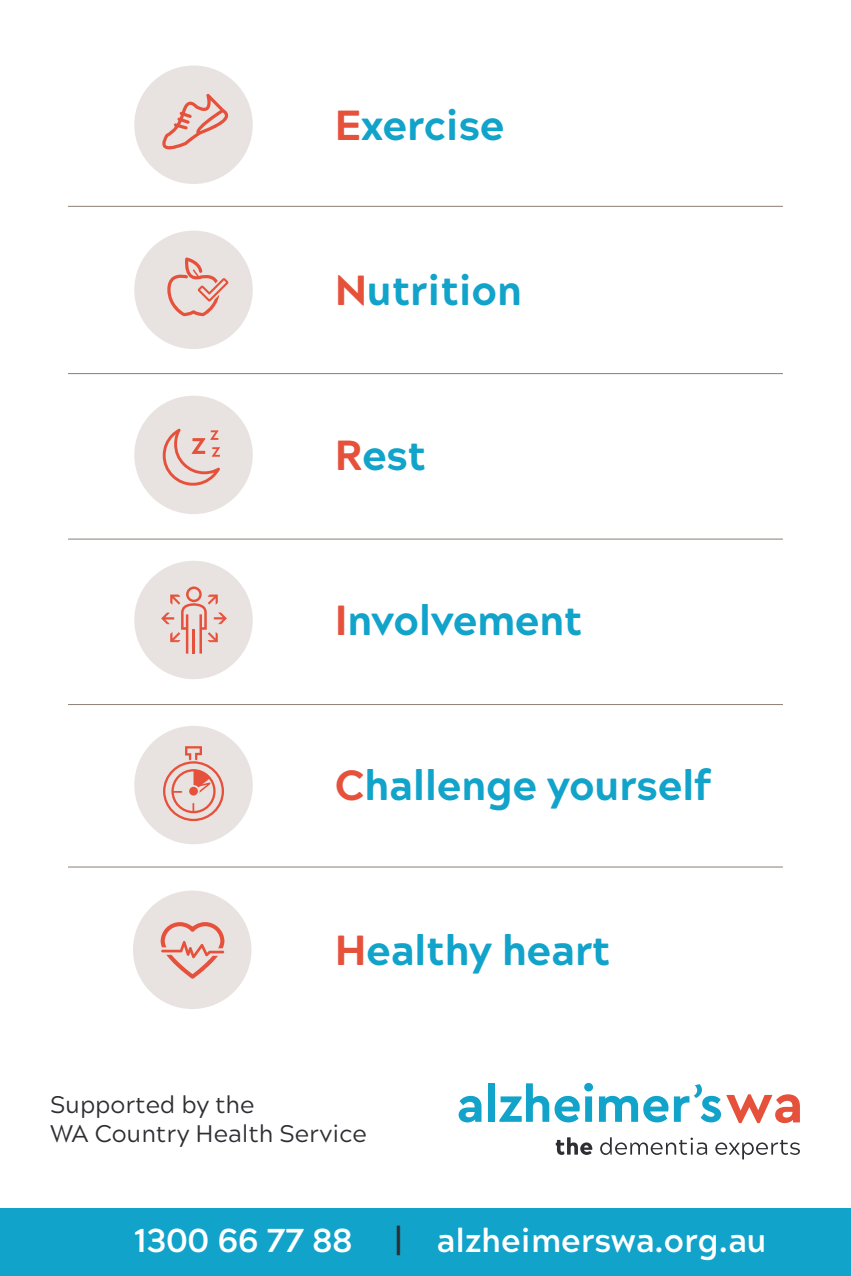
<style>
.page{position:relative;width:851px;height:1276px;background:#fff}
.page>*{position:absolute;margin:0;border:0;box-sizing:border-box;transform-origin:0 0}
.t1{font:800 42px "Acherus Grotesque";letter-spacing:-.01em;color:#11a3ca}
.t2{font:700 33px "Acherus Grotesque";color:#fff}
.t3{font:24px/28.8px "Acherus Grotesque";color:#2e2e33}
.s1{color:#e6513b}
.s2{color:#2e2e33}
</style>
<div class="page">
<div style="left:134px;top:65px;width:119px;height:119px;background:#e8e3e0;border-radius:50%"></div>
<svg style="left:162px;top:94px;width:66px;height:55px"></svg>
<div style="left:134px;top:396px;width:119px;height:118px;background:#e8e3e0;border-radius:50%"></div>
<svg style="left:163px;top:428px;width:57px;height:58px"></svg>
<div style="left:134px;top:726px;width:119px;height:118px;background:#e8e3e0;border-radius:50%"></div>
<svg style="left:163px;top:746px;width:61px;height:75px"></svg>
<div style="left:134px;top:231px;width:119px;height:118px;background:#e8e3e0;border-radius:50%"></div>
<svg style="left:167px;top:257px;width:61px;height:59px"></svg>
<div style="left:134px;top:561px;width:119px;height:118px;background:#e8e3e0;border-radius:50%"></div>
<svg style="left:161px;top:586px;width:66px;height:67px"></svg>
<div style="left:133px;top:890px;width:118px;height:119px;background:#e8e3e0;border-radius:50%"></div>
<svg style="left:161px;top:922px;width:63px;height:56px"></svg>
<hr style="left:68px;top:206px;width:714px;height:1px;background:#8b7d75">
<hr style="left:68px;top:373px;width:714px;height:1px;background:#8b7d75">
<hr style="left:68px;top:538px;width:714px;height:1px;background:#8b7d75">
<hr style="left:68px;top:704px;width:714px;height:1px;background:#8b7d75">
<hr style="left:68px;top:866px;width:714px;height:1px;background:#8b7d75">
<div style="left:0;top:1208px;width:850px;height:68px;background:#11a3ca"></div>
<svg style="left:458px;top:1096px;width:23px;height:26px"></svg>
<div style="left:488px;top:1083px;width:7px;height:38px;background:#11a3ca"></div>
<svg style="left:499px;top:1083px;width:80px;height:39px"></svg>
<div style="left:584px;top:1083px;width:9px;height:8px;background:#11a3ca;border-radius:50%"></div>
<svg style="left:585px;top:1096px;width:7px;height:25px"></svg>
<svg style="left:599px;top:1084px;width:200px;height:39px"></svg>
<svg style="left:555px;top:1137px;width:244px;height:22px"></svg>
<p class="t1" style="left:334px;top:89px;width:171px"><span class="s1">E</span>xercise</p>
<p class="t1" style="left:334px;top:254px;width:189px"><span class="s1">N</span>utrition</p>
<p class="t1" style="left:334px;top:419px;width:93px"><span class="s1">R</span>est</p>
<p class="t1" style="left:334px;top:584px;width:249px"><span class="s1">I</span>nvolvement</p>
<p class="t1" style="left:334px;top:749px;width:378px"><span class="s1">C</span>hallenge yourself</p>
<p class="t1" style="left:334px;top:913px;width:277px"><span class="s1">H</span>ealthy heart</p>
<p class="t3" style="left:50px;top:1089px;width:318px">Supported by the<br>WA Country Health Service</p>
<p class="t2" style="left:134px;top:1212px;width:219px">1300 66 77 88</p>
<p class="t2" style="left:394px;top:1212px;width:374px"><span class="s2">|</span> alzheimerswa.org.au</p>
</div>
